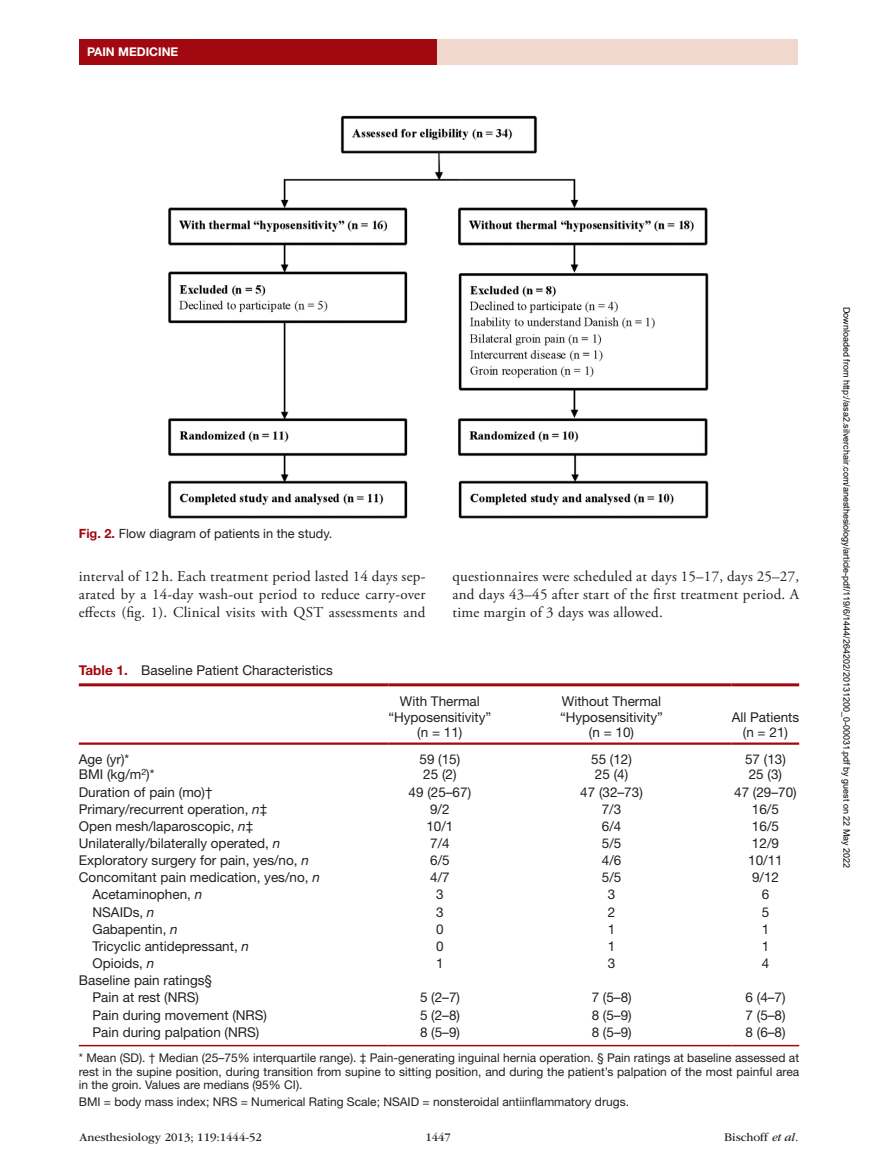
<style>
.page{position:relative;width:878px;height:1175px;background:#fff}
.page>*{position:absolute;margin:0;border:0;box-sizing:border-box;transform-origin:0 0}
.t1{font:15px/18px "Adobe Garamond Pro";letter-spacing:.015em;color:#231f20;text-align:justify}
.t2{font:13.5px/15px "Helvetica Neue LT Std";color:#231f20;text-align:center}
.t3{font:12.75px "Helvetica Neue LT Std";color:#231f20}
.t4{font:12px/13.5px "Helvetica Neue LT Std";color:#231f20;text-align:justify}
.t5{font:12px "ITC Garamond Std";color:#231f20}
.t6{font:700 12px "Helvetica Neue LT Std";color:#fff}
.t7{font:9px "Arial";color:#000}
.s1{font-weight:700;color:#a1080f}
.s2{font-style:italic}
</style>
<div class="page">
<div style="left:432px;top:39px;width:365px;height:26px;background:#f1d8cd"></div>
<div style="left:79px;top:39px;width:357px;height:25px;background:#a1080f"></div>
<img style="left:169px;top:116px;width:540px;height:403px">
<hr style="left:79px;top:683px;width:309px;height:3px;background:#a1080f">
<hr style="left:388px;top:683px;width:172px;height:3px;background:#a1080f">
<hr style="left:560px;top:683px;width:171px;height:3px;background:#a1080f">
<hr style="left:731px;top:683px;width:68px;height:3px;background:#a1080f">
<hr style="left:79px;top:742px;width:309px;height:2px;background:#a1080f">
<hr style="left:388px;top:742px;width:172px;height:2px;background:#a1080f">
<hr style="left:560px;top:742px;width:171px;height:2px;background:#a1080f">
<hr style="left:731px;top:742px;width:68px;height:2px;background:#a1080f">
<hr style="left:79px;top:1044px;width:309px;height:2px;background:#a1080f">
<hr style="left:388px;top:1044px;width:172px;height:2px;background:#a1080f">
<hr style="left:560px;top:1044px;width:171px;height:2px;background:#a1080f">
<hr style="left:731px;top:1044px;width:68px;height:2px;background:#a1080f">
<p class="t6" style="left:87px;top:44px;width:93px">PAIN MEDICINE</p>
<p class="t3" style="left:79px;top:525px;width:255px"><span class="s1">Fig. 2.</span> Flow diagram of patients in the study.</p>
<p class="t1" style="left:79px;top:568px;width:348px">interval of 12 h. Each treatment period lasted 14 days sep&shy;arated by a 14-day wash-out period to reduce carry-over effects (fig. 1). Clinical visits with QST assessments and</p>
<p class="t1" style="left:452px;top:568px;width:348px">questionnaires were scheduled at days 15–17, days 25–27, and days 43–45 after start of the first treatment period. A time margin of 3 days was allowed.</p>
<p class="t2" style="left:79px;top:662px;width:255px"><span class="s1">Table 1.</span> Baseline Patient Characteristics</p>
<p class="t2" style="left:388px;top:694px;width:105px">With Thermal “Hyposensitivity” (n = 11)</p>
<p class="t2" style="left:560px;top:694px;width:105px">Without Thermal “Hyposensitivity” (n = 10)</p>
<p class="t2" style="left:731px;top:709px;width:69px">All Patients (n = 21)</p>
<p class="t2" style="left:79px;top:751px;width:52px">Age (yr)*</p>
<p class="t2" style="left:419px;top:751px;width:42px">59 (15)</p>
<p class="t2" style="left:591px;top:751px;width:42px">55 (12)</p>
<p class="t2" style="left:745px;top:751px;width:42px">57 (13)</p>
<p class="t2" style="left:79px;top:767px;width:77px">BMI (kg/m<sup>2</sup>)*</p>
<p class="t2" style="left:423px;top:767px;width:35px">25 (2)</p>
<p class="t2" style="left:595px;top:767px;width:35px">25 (4)</p>
<p class="t2" style="left:748px;top:767px;width:35px">25 (3)</p>
<p class="t2" style="left:79px;top:784px;width:135px">Duration of pain (mo)†</p>
<p class="t2" style="left:408px;top:784px;width:64px">49 (25–67)</p>
<p class="t2" style="left:580px;top:784px;width:64px">47 (32–73)</p>
<p class="t2" style="left:734px;top:784px;width:64px">47 (29–70)</p>
<p class="t2" style="left:79px;top:801px;width:190px">Primary/recurrent operation, <span class="s2">n</span>‡</p>
<p class="t2" style="left:430px;top:801px;width:21px">9/2</p>
<p class="t2" style="left:601px;top:801px;width:21px">7/3</p>
<p class="t2" style="left:752px;top:801px;width:29px">16/5</p>
<p class="t2" style="left:79px;top:818px;width:176px">Open mesh/laparoscopic, <span class="s2">n</span>‡</p>
<p class="t2" style="left:426px;top:818px;width:29px">10/1</p>
<p class="t2" style="left:601px;top:818px;width:21px">6/4</p>
<p class="t2" style="left:752px;top:818px;width:29px">16/5</p>
<p class="t2" style="left:79px;top:835px;width:203px">Unilaterally/bilaterally operated, <span class="s2">n</span></p>
<p class="t2" style="left:430px;top:835px;width:21px">7/4</p>
<p class="t2" style="left:602px;top:835px;width:21px">5/5</p>
<p class="t2" style="left:752px;top:835px;width:29px">12/9</p>
<p class="t2" style="left:79px;top:852px;width:231px">Exploratory surgery for pain, yes/no, <span class="s2">n</span></p>
<p class="t2" style="left:430px;top:852px;width:21px">6/5</p>
<p class="t2" style="left:602px;top:852px;width:21px">4/6</p>
<p class="t2" style="left:748px;top:852px;width:36px">10/11</p>
<p class="t2" style="left:79px;top:869px;width:242px">Concomitant pain medication, yes/no, <span class="s2">n</span></p>
<p class="t2" style="left:430px;top:869px;width:21px">4/7</p>
<p class="t2" style="left:602px;top:869px;width:21px">5/5</p>
<p class="t2" style="left:752px;top:869px;width:29px">9/12</p>
<p class="t2" style="left:92px;top:887px;width:111px">Acetaminophen, <span class="s2">n</span></p>
<p class="t2" style="left:436px;top:887px;width:9px">3</p>
<p class="t2" style="left:608px;top:887px;width:9px">3</p>
<p class="t2" style="left:761px;top:887px;width:9px">6</p>
<p class="t2" style="left:92px;top:904px;width:64px">NSAIDs, <span class="s2">n</span></p>
<p class="t2" style="left:436px;top:904px;width:9px">3</p>
<p class="t2" style="left:608px;top:904px;width:9px">2</p>
<p class="t2" style="left:761px;top:904px;width:9px">5</p>
<p class="t2" style="left:92px;top:921px;width:87px">Gabapentin, <span class="s2">n</span></p>
<p class="t2" style="left:436px;top:921px;width:9px">0</p>
<p class="t2" style="left:608px;top:921px;width:9px">1</p>
<p class="t2" style="left:761px;top:921px;width:9px">1</p>
<p class="t2" style="left:92px;top:938px;width:158px">Tricyclic antidepressant, <span class="s2">n</span></p>
<p class="t2" style="left:436px;top:938px;width:9px">0</p>
<p class="t2" style="left:608px;top:938px;width:9px">1</p>
<p class="t2" style="left:761px;top:938px;width:9px">1</p>
<p class="t2" style="left:92px;top:955px;width:63px">Opioids, <span class="s2">n</span></p>
<p class="t2" style="left:436px;top:955px;width:9px">1</p>
<p class="t2" style="left:608px;top:955px;width:9px">3</p>
<p class="t2" style="left:761px;top:955px;width:9px">4</p>
<p class="t2" style="left:79px;top:971px;width:135px;line-height:17.1px">Baseline pain ratings§<br>Pain at rest (NRS)</p>
<p class="t2" style="left:420px;top:990px;width:42px">5 (2–7)</p>
<p class="t2" style="left:591px;top:990px;width:42px">7 (5–8)</p>
<p class="t2" style="left:745px;top:990px;width:42px">6 (4–7)</p>
<p class="t2" style="left:92px;top:1007px;width:176px">Pain during movement (NRS)</p>
<p class="t2" style="left:420px;top:1007px;width:42px">5 (2–8)</p>
<p class="t2" style="left:591px;top:1007px;width:42px">8 (5–9)</p>
<p class="t2" style="left:745px;top:1007px;width:42px">7 (5–8)</p>
<p class="t2" style="left:92px;top:1024px;width:168px">Pain during palpation (NRS)</p>
<p class="t2" style="left:420px;top:1024px;width:42px">8 (5–9)</p>
<p class="t2" style="left:591px;top:1024px;width:42px">8 (5–9)</p>
<p class="t2" style="left:745px;top:1024px;width:42px">8 (6–8)</p>
<p class="t4" style="left:79px;top:1051px;width:722px">* Mean (SD). † Median (25–75% interquartile range). ‡ Pain-generating inguinal hernia operation. § Pain ratings at baseline assessed at rest in the supine position, during transition from supine to sitting position, and during the patient’s palpation of the most painful area in the groin. Values are medians (95% CI).</p>
<p class="t4" style="left:79px;top:1094px;width:551px">BMI = body mass index; NRS = Numerical Rating Scale; NSAID = nonsteroidal antiinflammatory drugs.</p>
<p class="t5" style="left:80px;top:1130px;width:184px">Anesthesiology 2013; 119:1444-52</p>
<p class="t5" style="left:425px;top:1130px;width:27px">1447</p>
<p class="t5" style="left:724px;top:1130px;width:76px">Bischoff <span class="s2">et al.</span></p>
<p class="t7" style="left:850px;top:307px;width:563px;rotate:90deg">Downloaded from http://asa2.silverchair.com/anesthesiology/article-pdf/119/6/1444/264202/20131200_0-00031.pdf by guest on 22 May 2022</p>
</div>
